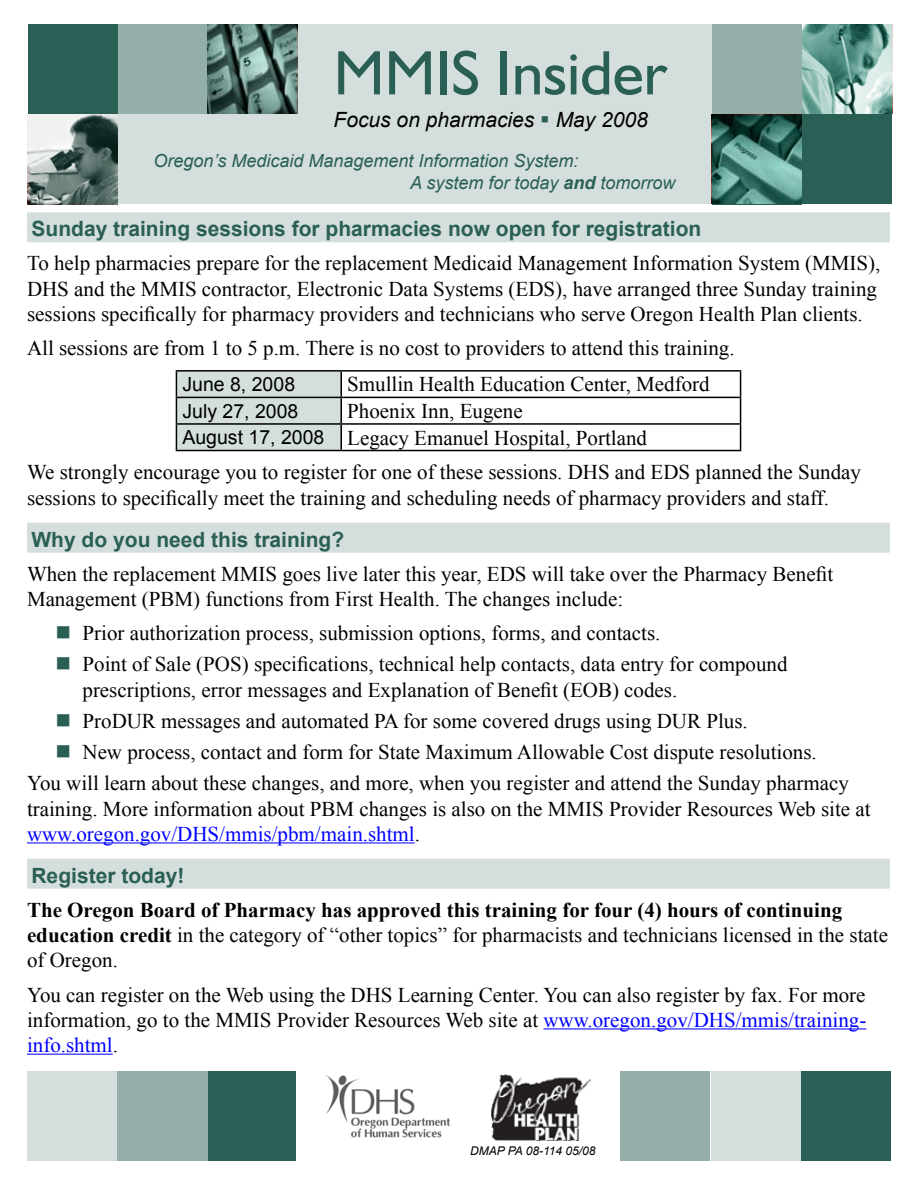
<style>
.page{position:relative;width:918px;height:1188px;background:#fff}
.page>*{position:absolute;margin:0;border:0;box-sizing:border-box;transform-origin:0 0}
.t1{font:63px "Humanist 521 BT";color:#2a5f55}
.t2{font:21px/25.2px "Times New Roman";color:#000}
.t3{font:700 21px/25.2px "Times New Roman";color:#000}
.t4{font:700 21px "Arial";color:#2a5f55}
.t5{font:italic 21px "Arial";color:#000}
.t6{font:19.5px "Arial";color:#000}
.t7{font:italic 18px/22.5px "Arial";color:#2a5f55}
.t8{font:italic 12px "Arial";color:#000}
.s1{color:#2a5f55}
.s2{font-weight:700}
.s3{font-family:"Arial";font-size:19.5px}
.s4{color:#00f}
.s5{font-weight:400}
</style>
<div class="page">
<div style="left:28px;top:24px;width:861px;height:180px;background:#d4dfdd"></div>
<div style="left:118px;top:24px;width:90px;height:90px;background:#94afaa"></div>
<div style="left:802px;top:114px;width:90px;height:90px;background:#2a5f55"></div>
<div style="left:712px;top:24px;width:90px;height:90px;background:#94afaa"></div>
<div style="left:28px;top:24px;width:90px;height:90px;background:#2a5f55"></div>
<img style="left:28px;top:114px;width:90px;height:90px">
<img style="left:492px;top:1075px;width:99px;height:65px">
<div style="left:27px;top:1071px;width:90px;height:90px;background:#d4dfdd"></div>
<div style="left:206px;top:1071px;width:90px;height:90px;background:#2a5f55"></div>
<div style="left:117px;top:1071px;width:90px;height:90px;background:#94afaa"></div>
<div style="left:711px;top:1071px;width:90px;height:90px;background:#d4dfdd"></div>
<div style="left:620px;top:1071px;width:90px;height:90px;background:#94afaa"></div>
<div style="left:801px;top:1071px;width:90px;height:90px;background:#2a5f55"></div>
<img style="left:325px;top:1074px;width:126px;height:64px">
<svg style="left:802px;top:24px;width:90px;height:90px;background:#81ada5"></svg>
<svg style="left:712px;top:115px;width:90px;height:90px;background:#42796e"></svg>
<svg style="left:30px;top:114px;width:88px;height:89px;background:#7b8b87"></svg>
<svg style="left:207px;top:24px;width:90px;height:90px;background:#56746e"></svg>
<div style="left:27px;top:212px;width:863px;height:30px;background:#d4dfdd"></div>
<div style="left:27px;top:523px;width:863px;height:30px;background:#d4dfdd"></div>
<hr style="left:27px;top:842px;width:388px;height:1px;background:#00f">
<div style="left:27px;top:859px;width:863px;height:30px;background:#d4dfdd"></div>
<hr style="left:543px;top:1028px;width:323px;height:1px;background:#00f">
<hr style="left:27px;top:1054px;width:86px;height:1px;background:#00f">
<hr style="left:176px;top:370px;width:165px;height:2px;background:#000">
<hr style="left:341px;top:370px;width:400px;height:2px;background:#000">
<hr style="left:340px;top:372px;width:2px;height:25px;background:#000">
<hr style="left:341px;top:397px;width:400px;height:1px;background:#000">
<hr style="left:340px;top:398px;width:2px;height:25px;background:#000">
<svg style="left:176px;top:371px;width:165px;height:79px;background:#c6d1cf"></svg>
<hr style="left:341px;top:423px;width:400px;height:2px;background:#000">
<hr style="left:340px;top:425px;width:2px;height:25px;background:#000">
<svg style="left:740px;top:372px;width:1px;height:78px"></svg>
<hr style="left:176px;top:450px;width:165px;height:1px;background:#000">
<hr style="left:341px;top:450px;width:400px;height:1px;background:#000">
<h1 class="t1" style="left:334px;top:34px;width:335px">MMIS Insider</h1>
<p class="t5" style="left:334px;top:106px;width:316px">Focus on pharmacies <span class="s1">▪</span> May 2008</p>
<p class="t7" style="left:410px;top:150px;width:267px;text-indent:-257px">Oregon’s Medicaid Management Information System:<br>A system for today <span class="s2">and</span> tomorrow</p>
<p class="t4" style="left:32px;top:215px;width:671px">Sunday training sessions for pharmacies now open for registration</p>
<p class="t2" style="left:27px;top:251px;width:855px">To help pharmacies prepare for the replacement Medicaid Management Information System (MMIS),<br>DHS and the MMIS contractor, Electronic Data Systems (EDS), have arranged three Sunday training sessions specifically for pharmacy providers and technicians who serve Oregon Health Plan clients.</p>
<p class="t2" style="left:27px;top:335px;width:709px">All sessions are from 1 to 5 p.m. There is no cost to providers to attend this training.</p>
<p class="t6" style="left:182px;top:371px;width:114px">June 8, 2008</p>
<p class="t2" style="left:347px;top:371px;width:364px">Smullin Health Education Center, Medford</p>
<p class="t6" style="left:182px;top:398px;width:117px">July 27, 2008</p>
<p class="t2" style="left:182px;top:397px;width:466px;line-height:26.5px;text-indent:165px">Phoenix Inn, Eugene<br><span class="s3">August 17, 2008</span> Legacy Emanuel Hospital, Portland</p>
<p class="t2" style="left:27px;top:460px;width:836px">We strongly encourage you to register for one of these sessions. DHS and EDS planned the Sunday sessions to specifically meet the training and scheduling needs of pharmacy providers and staff.</p>
<p class="t4" style="left:31px;top:525px;width:314px">Why do you need this training?</p>
<p class="t2" style="left:27px;top:561px;width:808px">When the replacement MMIS goes live later this year, EDS will take over the Pharmacy Benefit<br>Management (PBM) functions from First Health. The changes include:</p>
<p class="t2" style="left:83px;top:617px;width:707px;line-height:31.2px">Prior authorization process, submission options, forms, and contacts.<br>Point of Sale (POS) specifications, technical help contacts, data entry for compound</p>
<p class="t2" style="left:83px;top:677px;width:596px">prescriptions, error messages and Explanation of Benefit (EOB) codes.</p>
<p class="t2" style="left:83px;top:708px;width:667px">ProDUR messages and automated PA for some covered drugs using DUR Plus.</p>
<p class="t2" style="left:83px;top:739px;width:736px">New process, contact and form for State Maximum Allowable Cost dispute resolutions.</p>
<p class="t2" style="left:27px;top:770px;width:823px">You will learn about these changes, and more, when you register and attend the Sunday pharmacy</p>
<p class="t2" style="left:27px;top:796px;width:845px">training. More information about PBM changes is also on the MMIS Provider Resources Web site at <span class="s4">www.oregon.gov/DHS/mmis/pbm/main.shtml</span>.</p>
<p class="t4" style="left:31px;top:861px;width:154px">Register today!</p>
<p class="t3" style="left:27px;top:897px;width:863px">The Oregon Board of Pharmacy has approved this training for four (4) hours of continuing education credit <span class="s5">in the category of “other topics” for pharmacists and technicians licensed in the state of Oregon.</span></p>
<p class="t2" style="left:27px;top:982px;width:841px;text-align:justify">You can register on the Web using the DHS Learning Center. You can also register by fax. For more information, go to the MMIS Provider Resources Web site at <span class="s4">www.oregon.gov/DHS/mmis/training&shy;info.shtml</span>.</p>
<p class="t8" style="left:470px;top:1144px;width:127px">DMAP PA 08-114 05/08</p>
</div>
